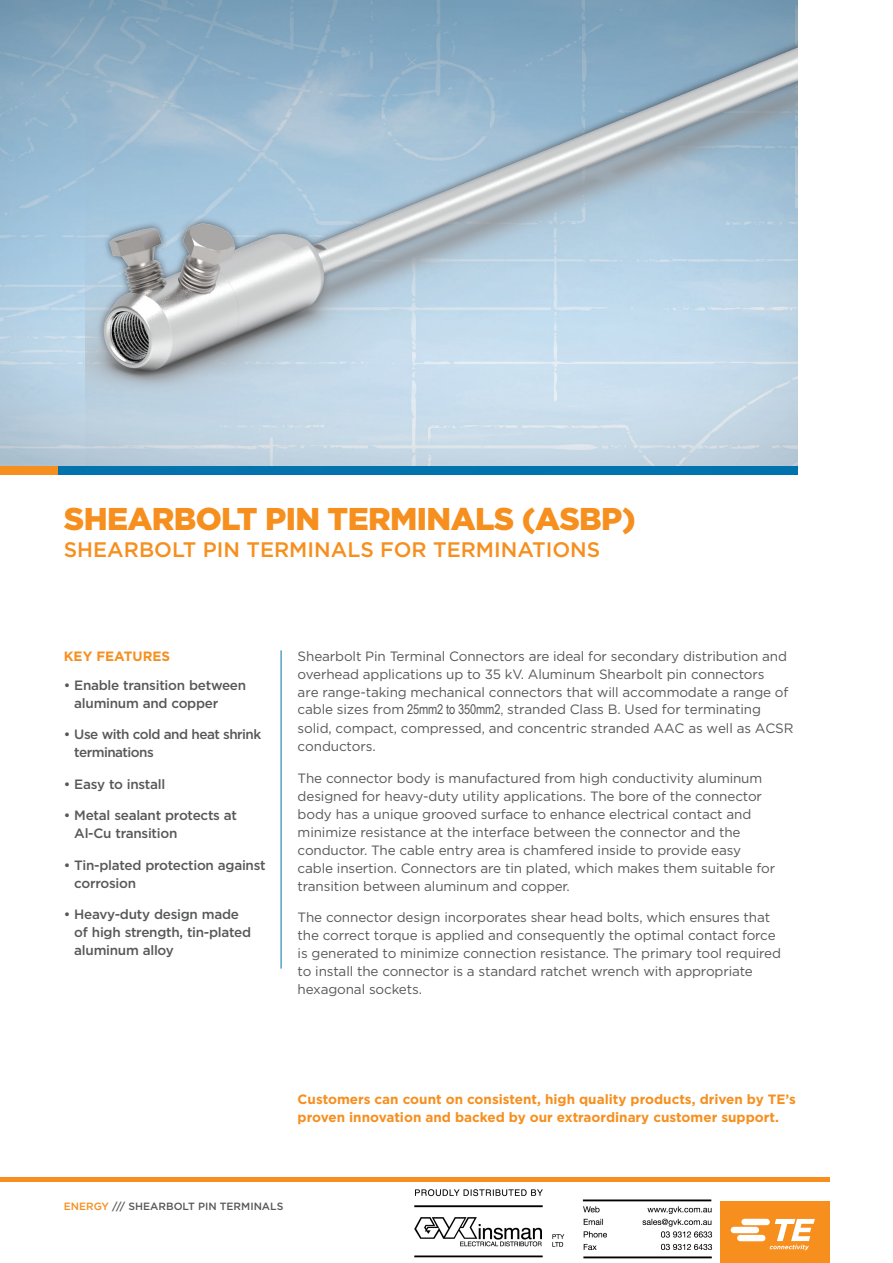
<style>
.page{position:relative;width:893px;height:1263px;background:#fff}
.page>*{position:absolute;margin:0;border:0;box-sizing:border-box;transform-origin:0 0}
.Cover_-_Main_Headlin{font:900 31.5px "Gotham";letter-spacing:-.02em;color:#f68f1e}
.Cover_-_Subhead{font:500 21px "Gotham";color:#f68f1e}
.Cover_-_Closing_Copy{font:13.5px/18px "Gotham";letter-spacing:-.01em;color:#57585a}
.Key_Features_-_Bulle{font:500 13.5px/18px "Gotham";letter-spacing:-.02em;color:#57585a}
.Cover_-_Closing_Copy-2{font:700 13.5px/18px "Gotham";color:#f68f1e}
.Key_Features_-_Bulle-2{font:500 13.5px/18px "Gotham";letter-spacing:-.04em;color:#57585a}
.KEY_FEATURE__TITLE{font:700 13.5px "Gotham";color:#f68f1e}
.WP_Footer_Info{font:500 10.5px "Gotham";color:#57585a}
.s1{font-family:"Arial Narrow"}
.s2{color:#f68f1e}
</style>
<div class="page">
<img style="left:0;top:0;width:85px;height:466px">
<hr style="left:281px;top:650px;width:1px;height:318px;background:#0073ae">
<div style="left:0;top:466px;width:58px;height:9px;background:#f68f1e"></div>
<div style="left:58px;top:466px;width:739px;height:9px;background:#0073ae"></div>
<hr style="left:0;top:1177px;width:829px;height:4px;background:#f68f1e">
<div style="left:720px;top:1201px;width:109px;height:62px;background:#f68f1e"></div>
<svg style="left:731px;top:1219px;width:84px;height:31px"></svg>
<img style="left:85px;top:0;width:712px;height:466px">
<img style="left:414px;top:1189px;width:299px;height:70px">
<p class="Cover_-_Main_Headlin" style="left:64px;top:497px;width:573px">SHEARBOLT PIN TERMINALS (ASBP)</p>
<p class="Cover_-_Subhead" style="left:64px;top:536px;width:538px">SHEARBOLT PIN TERMINALS FOR TERMINATIONS</p>
<p class="KEY_FEATURE__TITLE" style="left:64px;top:647px;width:108px">KEY FEATURES</p>
<p class="Cover_-_Closing_Copy" style="left:298px;top:647px;width:492px">Shearbolt Pin Terminal Connectors are ideal for secondary distribution and overhead applications up to 35 kV. Aluminum Shearbolt pin connectors are range-taking mechanical connectors that will accommodate a range of cable sizes from <span class="s1">25mm2 to 350mm2,</span> stranded Class B. Used for terminating</p>
<p class="Cover_-_Closing_Copy" style="left:298px;top:719px;width:497px">solid, compact, compressed, and concentric stranded AAC as well as ACSR conductors.</p>
<p class="Cover_-_Closing_Copy" style="left:298px;top:769px;width:479px">The connector body is manufactured from high conductivity aluminum designed for heavy-duty utility applications. The bore of the connector body has a unique grooved surface to enhance electrical contact and minimize resistance at the interface between the connector and the conductor. The cable entry area is chamfered inside to provide easy cable insertion. Connectors are tin plated, which makes them suitable for transition between aluminum and copper.</p>
<p class="Cover_-_Closing_Copy" style="left:298px;top:908px;width:485px">The connector design incorporates shear head bolts, which ensures that the correct torque is applied and consequently the optimal contact force is generated to minimize connection resistance. The primary tool required to install the connector is a standard ratchet wrench with appropriate hexagonal sockets.</p>
<p class="Key_Features_-_Bulle" style="left:74px;top:676px;width:173px;text-indent:-11px">• Enable transition between aluminum and copper</p>
<p class="Key_Features_-_Bulle-2" style="left:74px;top:725px;width:188px;text-indent:-11px">• Use with cold and heat shrink terminations</p>
<p class="Key_Features_-_Bulle" style="left:64px;top:775px;width:103px">• Easy to install</p>
<p class="Key_Features_-_Bulle" style="left:74px;top:806px;width:164px;text-indent:-11px">• Metal sealant protects at<br>Al-Cu transition</p>
<p class="Key_Features_-_Bulle" style="left:74px;top:856px;width:193px;text-indent:-11px">• Tin-plated protection against corrosion</p>
<p class="Key_Features_-_Bulle" style="left:74px;top:905px;width:178px;text-indent:-11px">• Heavy-duty design made of high strength, tin-plated aluminum alloy</p>
<p class="Cover_-_Closing_Copy-2" style="left:298px;top:1090px;width:500px">Customers can count on consistent, high quality products, driven by TE’s proven innovation and backed by our extraordinary customer support.</p>
<p class="WP_Footer_Info" style="left:64px;top:1199px;width:221px"><span class="s2">ENERGY</span> /// SHEARBOLT PIN TERMINALS</p>
</div>
